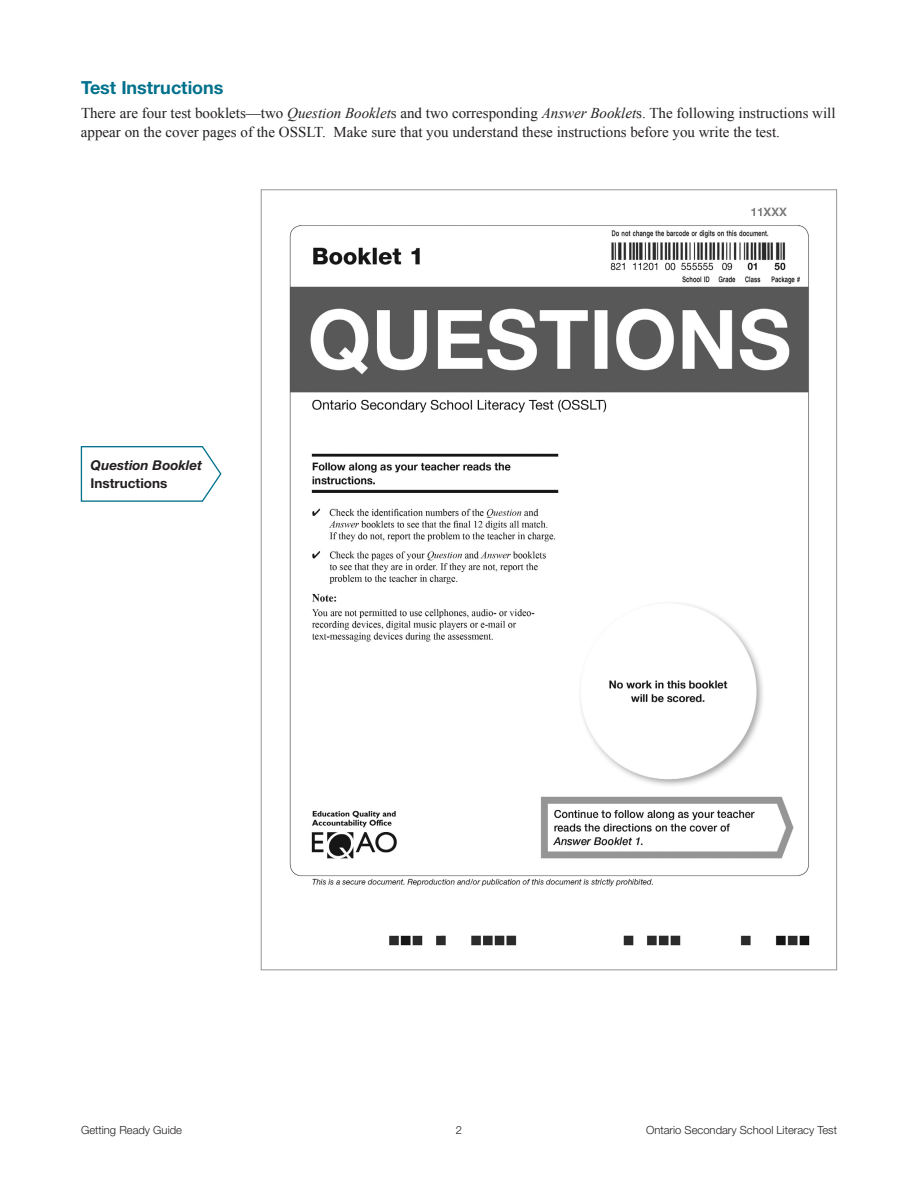
<style>
.page{position:relative;width:918px;height:1188px;background:#fff}
.page>*{position:absolute;margin:0;border:0;box-sizing:border-box;transform-origin:0 0}
.t1{font:700 18px "Helvetica Neue LT Std";color:#00718c}
.t2{font:15px/19.5px "Times New Roman";color:#231f20}
.t3{font:italic 700 13.5px "Helvetica Neue LT Std";color:#231f20}
.t4{font:700 13.5px "Helvetica Neue LT Std";color:#231f20}
.t5{font:300 11.25px "Helvetica Neue LT Std";color:#231f20}
.s1{font-style:italic}
</style>
<div class="page">
<img style="left:289px;top:207px;width:521px;height:739px">
<svg style="left:80px;top:446px;width:142px;height:56px"></svg>
<p class="t1" style="left:81px;top:76px;width:144px">Test Instructions</p>
<p class="t2" style="left:81px;top:103px;width:756px">There are four test booklets—two <span class="s1">Question Booklet</span>s and two corresponding <span class="s1">Answer Booklet</span>s. The following instructions will appear on the cover pages of the OSSLT. Make sure that you understand these instructions before you write the test.</p>
<p class="t3" style="left:91px;top:457px;width:113px">Question Booklet</p>
<p class="t4" style="left:91px;top:475px;width:78px">Instructions</p>
<p class="t5" style="left:81px;top:1123px;width:103px">Getting Ready Guide</p>
<p class="t5" style="left:456px;top:1123px;width:8px">2</p>
<p class="t5" style="left:646px;top:1123px;width:192px">Ontario Secondary School Literacy Test</p>
</div>
